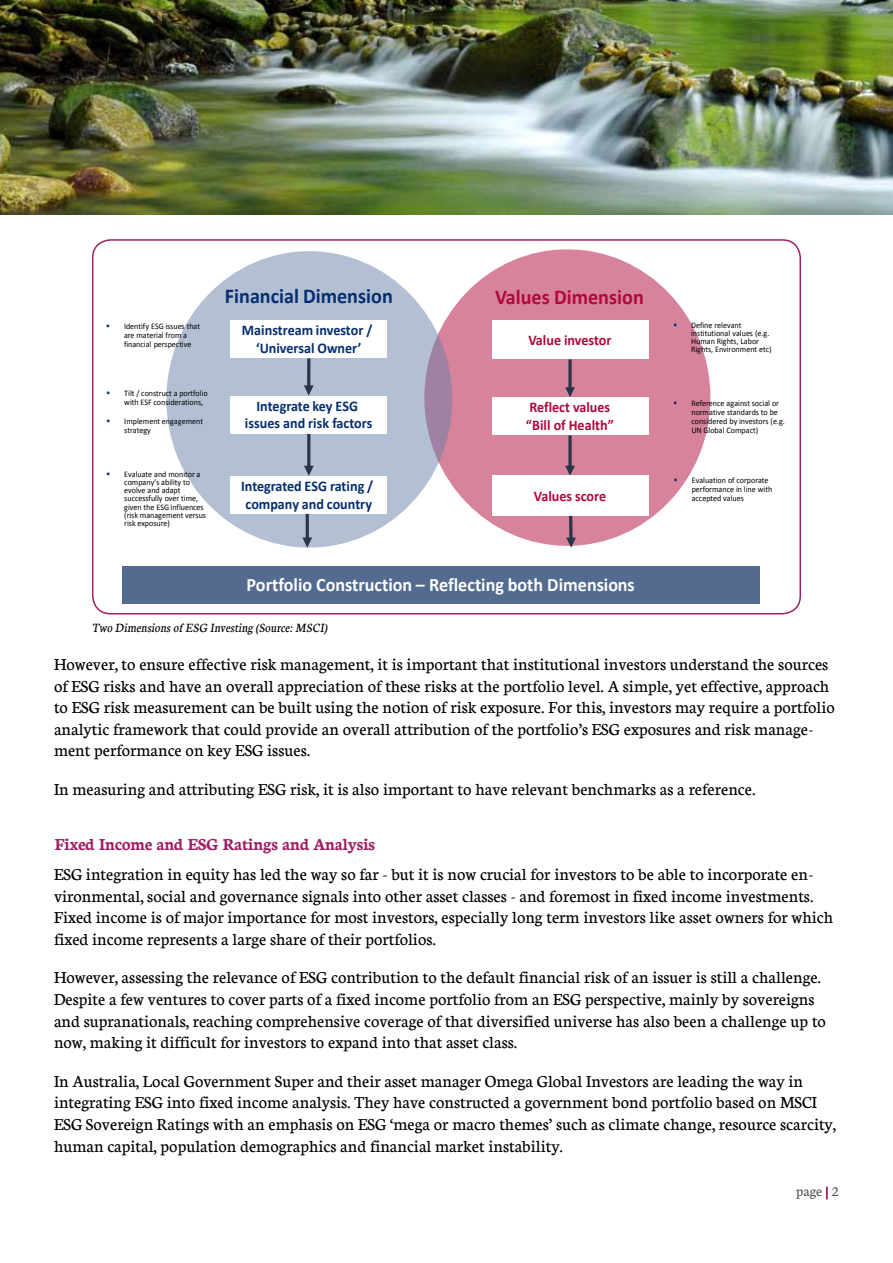
<style>
.page{position:relative;width:893px;height:1263px;background:#fff}
.page>*{position:absolute;margin:0;border:0;box-sizing:border-box;transform-origin:0 0}
.t1{font:700 21.15px "Calibri";color:#042e6f;scale:.95 1}
.t2{font:700 21.15px "Calibri";color:#b0093a;scale:.95 1}
.t3{font:700 19.05px "Calibri";color:#fff;scale:.95 1}
.t4{font:18px/21.6px "Neuton";color:#000}
.t5{font:700 18px "Neuton";color:#9e1f63}
.t6{font:15px "Neuton";color:#4f5052}
.t7{font:700 14.85px/17.7px "Calibri";color:#042e6f;text-align:center;scale:.95 1}
.t8{font:700 14.85px/17.7px "Calibri";color:#b0093a;scale:.95 1}
.t9{font:italic 13.5px "Neuton";color:#000}
.t10{font:8.55px/9.1px "Calibri";letter-spacing:-.005em;color:#000;scale:.95 1}
.s1{color:#042e6f}
</style>
<div class="page">
<svg style="left:826px;top:1187px;width:2px;height:12px"></svg>
<div style="left:424px;top:249px;width:286px;height:297px;background:#d7839c;border-radius:50%"></div>
<div style="left:166px;top:251px;width:286px;height:297px;background:#6982a9;border-radius:50%;opacity:.5"></div>
<div style="left:231px;top:320px;width:156px;height:38px;background:#fff"></div>
<hr style="left:307px;top:358px;width:3px;height:29px;background:#2a3648">
<svg style="left:304px;top:385px;width:10px;height:11px"></svg>
<div style="left:231px;top:476px;width:156px;height:38px;background:#fff"></div>
<hr style="left:307px;top:425px;width:3px;height:42px;background:#2a3648">
<svg style="left:304px;top:466px;width:10px;height:10px"></svg>
<div style="left:492px;top:320px;width:156px;height:39px;background:#fff"></div>
<svg style="left:568px;top:359px;width:4px;height:28px"></svg>
<svg style="left:565px;top:387px;width:10px;height:10px"></svg>
<svg style="left:568px;top:435px;width:4px;height:31px"></svg>
<svg style="left:565px;top:466px;width:10px;height:10px"></svg>
<div style="left:492px;top:476px;width:156px;height:40px;background:#fff"></div>
<div style="left:492px;top:397px;width:156px;height:38px;background:#fff"></div>
<div style="left:231px;top:396px;width:156px;height:38px;background:#fff"></div>
<div style="left:122px;top:566px;width:637px;height:38px;background:#536b8f"></div>
<svg style="left:569px;top:516px;width:4px;height:21px"></svg>
<svg style="left:566px;top:537px;width:10px;height:11px"></svg>
<hr style="left:306px;top:514px;width:3px;height:25px;background:#2a3648">
<svg style="left:302px;top:537px;width:10px;height:11px"></svg>
<div style="left:92px;top:239px;width:709px;height:375px;border:2px solid #9e1f63;border-radius:18px"></div>
<img style="left:0;top:0;width:893px;height:215px">
<p class="t10" style="left:124px;top:322px;width:82px;text-indent:-18px"><span class="s1">▪</span> Identify ESG issues that are material from a financial perspective</p>
<p class="t10" style="left:124px;top:388px;width:89px;text-indent:-18px"><span class="s1">▪</span> Tilt / construct a portfolio with ESF considerations,</p>
<p class="t10" style="left:124px;top:416px;width:84px;text-indent:-18px"><span class="s1">▪</span> Implement engagement strategy</p>
<p class="t10" style="left:124px;top:470px;width:88px;line-height:8.1px;text-indent:-18px"><span class="s1">▪</span> Evaluate and monitor a company’s ability to evolve and adapt successfully over time, given the ESG influences (risk management versus risk exposure)</p>
<p class="t1" style="left:225px;top:282px;width:178px">Financial Dimension</p>
<p class="t2" style="left:495px;top:283px;width:158px">Values Dimension</p>
<p class="t7" style="left:242px;top:322px;width:139px">Mainstream investor / ‘Universal Owner’</p>
<p class="t7" style="left:245px;top:397px;width:136px">Integrate key ESG issues and risk factors</p>
<p class="t7" style="left:241px;top:477px;width:141px">Integrated ESG rating / company and country</p>
<p class="t8" style="left:528px;top:331px;width:89px">Value investor</p>
<p class="t8" style="left:526px;top:399px;width:94px">Reflect values “Bill of Health”</p>
<p class="t8" style="left:534px;top:487px;width:78px">Values score</p>
<p class="t3" style="left:247px;top:573px;width:410px">Portfolio Construction – Reflecting both Dimensions</p>
<p class="t9" style="left:92px;top:619px;width:237px">Two Dimensions of ESG Investing (Source: MSCI)</p>
<p class="t10" style="left:691px;top:321px;width:86px;line-height:8.1px;text-indent:-18px"><span class="s1">▪</span> Define relevant institutional values (e.g.<br>Human Rights, Labor<br>Rights, Environment etc)</p>
<p class="t10" style="left:691px;top:398px;width:100px;text-indent:-18px"><span class="s1">▪</span> Reference against social or normative standards to be considered by investors (e.g.<br>UN Global Compact)</p>
<p class="t10" style="left:692px;top:476px;width:86px;text-indent:-18px"><span class="s1">▪</span> Evaluation of corporate performance in line with accepted values</p>
<p class="t4" style="left:54px;top:653px;width:782px">However, to ensure effective risk management, it is important that institutional investors understand the sources of ESG risks and have an overall appreciation of these risks at the portfolio level. A simple, yet effective, approach to ESG risk measurement can be built using the notion of risk exposure. For this, investors may require a portfolio analytic framework that could provide an overall attribution of the portfolio’s ESG exposures and risk manage&shy;ment performance on key ESG issues.</p>
<p class="t4" style="left:54px;top:778px;width:703px">In measuring and attributing ESG risk, it is also important to have relevant benchmarks as a reference.</p>
<p class="t5" style="left:55px;top:833px;width:322px">Fixed Income and ESG Ratings and Analysis</p>
<p class="t4" style="left:54px;top:863px;width:781px">ESG integration in equity has led the way so far - but it is now crucial for investors to be able to incorporate en&shy;vironmental, social and governance signals into other asset classes - and foremost in fixed income investments.<br>Fixed income is of major importance for most investors, especially long term investors like asset owners for which fixed income represents a large share of their portfolios.</p>
<p class="t4" style="left:54px;top:966px;width:773px">However, assessing the relevance of ESG contribution to the default financial risk of an issuer is still a challenge.<br>Despite a few ventures to cover parts of a fixed income portfolio from an ESG perspective, mainly by sovereigns and supranationals, reaching comprehensive coverage of that diversified universe has also been a challenge up to now, making it difficult for investors to expand into that asset class.</p>
<p class="t4" style="left:54px;top:1070px;width:784px">In Australia, Local Government Super and their asset manager Omega Global Investors are leading the way in integrating ESG into fixed income analysis. They have constructed a government bond portfolio based on MSCI ESG Sovereign Ratings with an emphasis on ESG ‘mega or macro themes’ such as climate change, resource scarcity, human capital, population demographics and financial market instability.</p>
<p class="t6" style="left:796px;top:1182px;width:44px">page 2</p>
</div>
